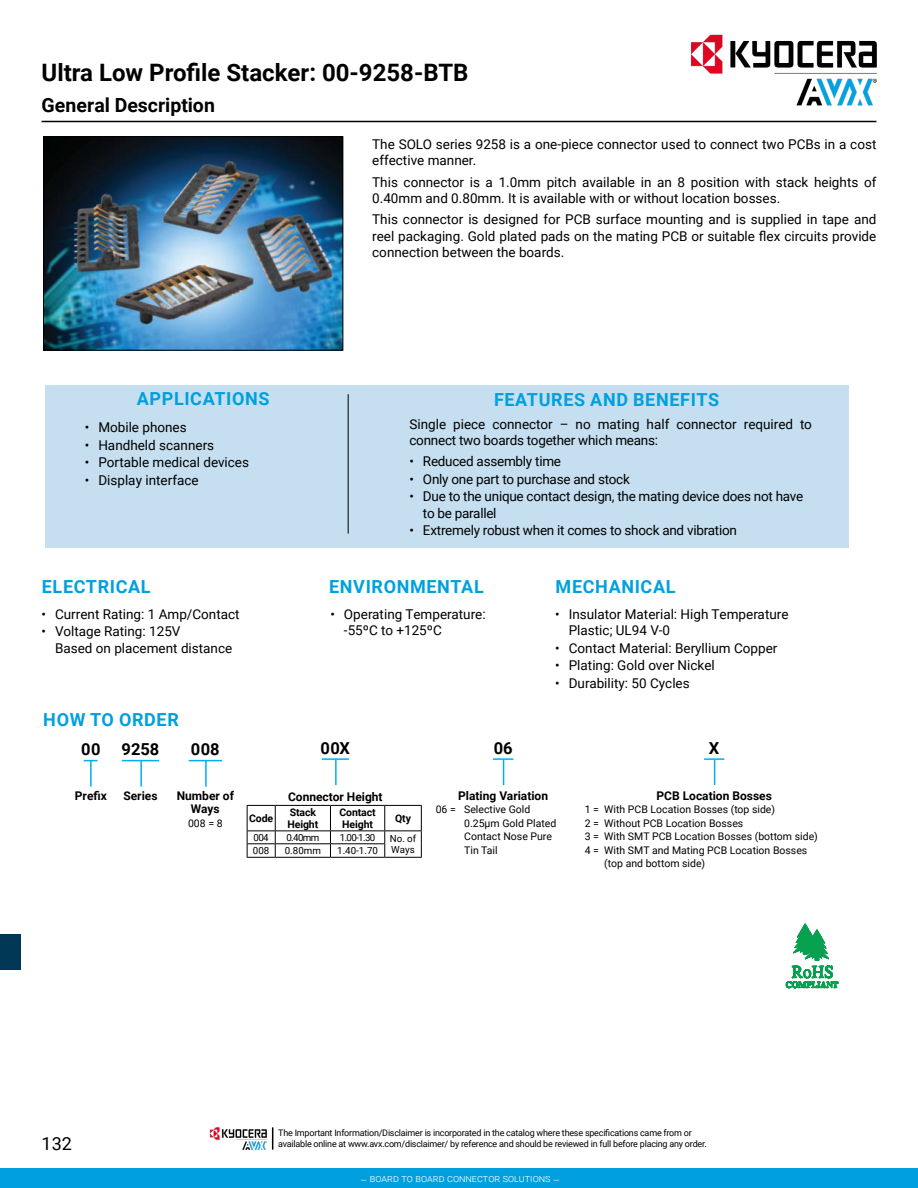
<style>
.page{position:relative;width:918px;height:1188px;background:#fff}
.page>*{position:absolute;margin:0;border:0;box-sizing:border-box;transform-origin:0 0}
.t1{font:700 24px "Roboto";color:#000}
.t2{font:700 19.5px "Roboto";color:#000}
.t3{font:700 18px "Roboto";letter-spacing:.035em;color:#00a0df}
.t4{font:18px "Roboto";color:#000}
.t5{font:700 16.5px "Roboto";letter-spacing:.005em;color:#000}
.t6{font:13.5px/16.5px "Roboto";color:#000}
.t7{font:13.5px/16.2px "Roboto";letter-spacing:-.02em;color:#000}
.t8{font:700 12px/13.5px "Roboto";color:#000;text-align:center}
.t9{font:10.5px/13.5px "Roboto";color:#000}
.t10{font:300 10.5px "Roboto";color:#fff}
.t11{font:700 10.5px/12px "Roboto";letter-spacing:-.01em;color:#000}
.t12{font:9.75px "Roboto";color:#000}
.t13{font:9px/10.8px "Roboto";letter-spacing:-.025em;color:#000}
</style>
<div class="page">
<hr style="left:42px;top:121px;width:834px;height:1px;background:#000">
<div style="left:0;top:935px;width:21px;height:35px;background:#003754"></div>
<div style="left:45px;top:386px;width:803px;height:162px;background:#c5dff0"></div>
<svg style="left:84px;top:760px;width:14px;height:1px"></svg>
<hr style="left:90px;top:761px;width:2px;height:26px;background:#00aeef">
<hr style="left:122px;top:760px;width:37px;height:1px;background:#00aeef">
<hr style="left:140px;top:761px;width:2px;height:26px;background:#00aeef">
<hr style="left:189px;top:760px;width:33px;height:1px;background:#00aeef">
<hr style="left:205px;top:761px;width:2px;height:26px;background:#00aeef">
<hr style="left:322px;top:758px;width:27px;height:2px;background:#00aeef">
<hr style="left:335px;top:759px;width:2px;height:26px;background:#00aeef">
<hr style="left:493px;top:758px;width:20px;height:2px;background:#00aeef">
<svg style="left:503px;top:759px;width:1px;height:26px"></svg>
<hr style="left:704px;top:758px;width:20px;height:2px;background:#00aeef">
<svg style="left:714px;top:759px;width:1px;height:26px"></svg>
<svg style="left:785px;top:923px;width:54px;height:66px"></svg>
<hr style="left:348px;top:394px;width:1px;height:140px;background:#000">
<hr style="left:275px;top:805px;width:55px;height:1px;background:#000">
<hr style="left:330px;top:805px;width:55px;height:1px;background:#000">
<hr style="left:385px;top:805px;width:37px;height:1px;background:#000">
<hr style="left:275px;top:830px;width:55px;height:1px;background:#000">
<hr style="left:330px;top:830px;width:55px;height:1px;background:#000">
<hr style="left:385px;top:830px;width:37px;height:1px;background:#000">
<hr style="left:275px;top:843px;width:55px;height:1px;background:#000">
<hr style="left:330px;top:843px;width:55px;height:1px;background:#000">
<svg style="left:330px;top:806px;width:1px;height:51px"></svg>
<svg style="left:384px;top:806px;width:1px;height:51px"></svg>
<svg style="left:421px;top:806px;width:1px;height:51px"></svg>
<svg style="left:247px;top:805px;width:29px;height:53px"></svg>
<hr style="left:275px;top:857px;width:55px;height:1px;background:#000">
<hr style="left:330px;top:857px;width:55px;height:1px;background:#000">
<hr style="left:385px;top:857px;width:37px;height:1px;background:#000">
<img style="left:45px;top:138px;width:296px;height:211px">
<div style="left:43px;top:136px;width:300px;height:215px;border:1px solid #000"></div>
<img style="left:210px;top:1127px;width:57px;height:23px">
<svg style="left:272px;top:1127px;width:1px;height:23px"></svg>
<img style="left:669px;top:34px;width:208px;height:87px">
<div style="left:0;top:1169px;width:918px;height:19px;background:#00a0df"></div>
<h1 class="t1" style="left:42px;top:56px;width:428px">Ultra Low Profile Stacker: 00-9258-BTB</h1>
<h2 class="t2" style="left:42px;top:92px;width:175px">General Description</h2>
<p class="t6" style="left:372px;top:135px;width:506px">The SOLO series 9258 is a one-piece connector used to connect two PCBs in a cost effective manner.</p>
<p class="t6" style="left:372px;top:173px;width:506px">This connector is a 1.0mm pitch available in an 8 position with stack heights of<br>0.40mm and 0.80mm. It is available with or without location bosses.</p>
<p class="t6" style="left:372px;top:211px;width:506px;text-align:justify">This connector is designed for PCB surface mounting and is supplied in tape and reel packaging. Gold plated pads on the mating PCB or suitable flex circuits provide connection between the boards.</p>
<h3 class="t3" style="left:137px;top:386px;width:134px">APPLICATIONS</h3>
<h3 class="t3" style="left:494px;top:387px;width:227px">FEATURES AND BENEFITS</h3>
<p class="t6" style="left:85px;top:418px;width:103px">• Mobile phones</p>
<p class="t6" style="left:85px;top:436px;width:131px">• Handheld scanners</p>
<p class="t6" style="left:85px;top:454px;width:166px">• Portable medical devices</p>
<p class="t6" style="left:85px;top:472px;width:115px">• Display interface</p>
<p class="t6" style="left:409px;top:416px;width:404px">Single piece connector – no mating half connector required to connect two boards together which means:</p>
<p class="t7" style="left:409px;top:453px;width:153px">• Reduced assembly time</p>
<p class="t7" style="left:409px;top:470px;width:222px">• Only one part to purchase and stock</p>
<p class="t7" style="left:423px;top:488px;width:382px;text-indent:-14px">• Due to the unique contact design, the mating device does not have to be parallel</p>
<p class="t7" style="left:409px;top:522px;width:329px">• Extremely robust when it comes to shock and vibration</p>
<h3 class="t3" style="left:42px;top:574px;width:110px">ELECTRICAL</h3>
<h3 class="t3" style="left:329px;top:574px;width:156px">ENVIRONMENTAL</h3>
<h3 class="t3" style="left:556px;top:574px;width:121px">MECHANICAL</h3>
<p class="t6" style="left:42px;top:605px;width:200px">• Current Rating: 1 Amp/Contact</p>
<p class="t6" style="left:55px;top:623px;width:179px;text-indent:-14px">• Voltage Rating: 125V<br>Based on placement distance</p>
<h3 class="t3" style="left:43px;top:707px;width:137px">HOW TO ORDER</h3>
<p class="t6" style="left:344px;top:605px;width:143px;text-indent:-14px">• Operating Temperature: -55ºC to +125ºC</p>
<p class="t6" style="left:569px;top:605px;width:221px;text-indent:-14px">• Insulator Material: High Temperature<br>Plastic; UL94 V-0</p>
<p class="t6" style="left:555px;top:639px;width:224px">• Contact Material: Beryllium Copper</p>
<p class="t6" style="left:555px;top:657px;width:161px">• Plating: Gold over Nickel</p>
<p class="t6" style="left:555px;top:674px;width:136px">• Durability: 50 Cycles</p>
<p class="t5" style="left:81px;top:738px;width:21px">00</p>
<p class="t5" style="left:122px;top:738px;width:39px">9258</p>
<p class="t5" style="left:191px;top:738px;width:30px">008</p>
<p class="t5" style="left:321px;top:736px;width:31px">00X</p>
<p class="t5" style="left:494px;top:736px;width:21px">06</p>
<p class="t5" style="left:709px;top:736px;width:12px">X</p>
<p class="t8" style="left:75px;top:788px;width:34px">Prefix</p>
<p class="t8" style="left:123px;top:788px;width:36px">Series</p>
<p class="t8" style="left:288px;top:789px;width:96px">Connector Height</p>
<p class="t8" style="left:177px;top:788px;width:59px">Number of<br>Ways</p>
<p class="t9" style="left:188px;top:816px;width:36px">008 = 8</p>
<p class="t8" style="left:458px;top:788px;width:91px">Plating Variation</p>
<p class="t9" style="left:464px;top:803px;width:94px;text-indent:-28px">06 = Selective Gold<br>0.25μm Gold Plated<br>Contact Nose Pure<br>Tin Tail</p>
<p class="t8" style="left:657px;top:788px;width:117px">PCB Location Bosses</p>
<p class="t9" style="left:585px;top:803px;width:192px">1 = With PCB Location Bosses (top side)</p>
<p class="t9" style="left:585px;top:816px;width:160px">2 = Without PCB Location Bosses</p>
<p class="t9" style="left:585px;top:830px;width:235px">3 = With SMT PCB Location Bosses (bottom side)</p>
<p class="t9" style="left:585px;top:843px;width:224px">4 = With SMT and Mating PCB Location Bosses</p>
<p class="t9" style="left:604px;top:857px;width:102px">(top and bottom side)</p>
<p class="t11" style="left:249px;top:812px;width:26px">Code</p>
<p class="t11" style="left:287px;top:806px;width:32px">Stack<br>Height</p>
<p class="t11" style="left:339px;top:806px;width:38px">Contact<br>Height</p>
<p class="t11" style="left:395px;top:812px;width:18px">Qty</p>
<p class="t12" style="left:254px;top:831px;width:17px">004</p>
<p class="t12" style="left:286px;top:831px;width:34px">0.40mm</p>
<p class="t12" style="left:340px;top:831px;width:37px">1.00-1.30</p>
<p class="t12" style="left:390px;top:832px;width:28px">No. of</p>
<p class="t12" style="left:253px;top:844px;width:18px">008</p>
<p class="t12" style="left:285px;top:844px;width:38px">0.80mm</p>
<p class="t12" style="left:337px;top:844px;width:42px">1.40-1.70</p>
<p class="t12" style="left:391px;top:842px;width:25px">Ways</p>
<h3 class="t4" style="left:42px;top:1131px;width:32px">132</h3>
<p class="t13" style="left:278px;top:1127px;width:430px">The Important Information/Disclaimer is incorporated in the catalog where these specifications came from or available online at www.avx.com/disclaimer/ by reference and should be reviewed in full before placing any order.</p>
<p class="t10" style="left:361px;top:1171px;width:201px">– BOARD TO BOARD CONNECTOR SOLUTIONS –</p>
</div>
